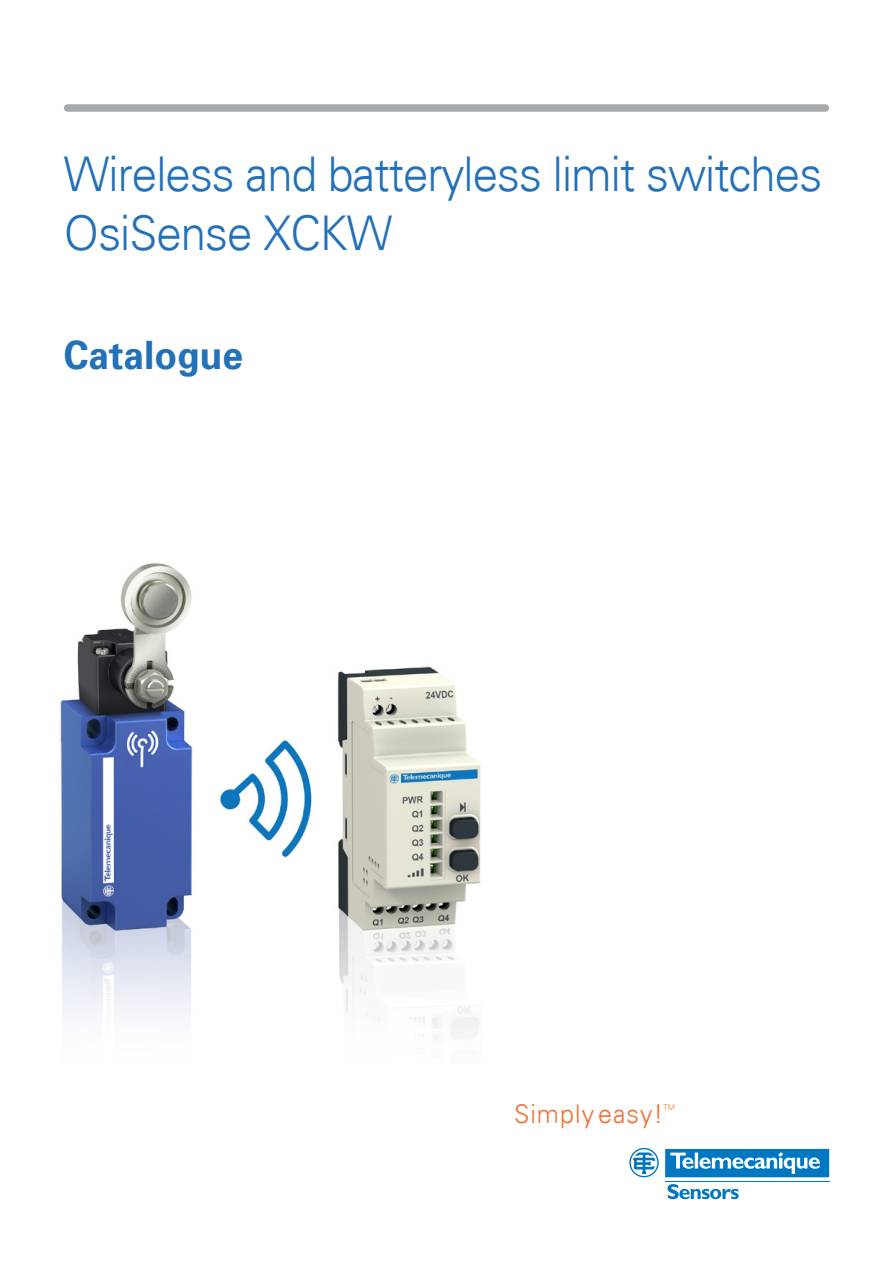
<style>
.page{position:relative;width:893px;height:1263px;background:#fff}
.page>*{position:absolute;margin:0;border:0;box-sizing:border-box;transform-origin:0 0}
.t1{font:300 48px/59.6px "Univers";letter-spacing:-.02em;color:#2271b9;scale:.95 1}
.t2{font:700 39px "Univers";color:#2271b9;scale:.95 1}
.t3{font:300 25.8px "Univers";letter-spacing:.04em;color:#f26f33}
.t4{font:300 7.8px "Univers";color:#f26f33}
</style>
<div class="page">
<svg style="left:629px;top:1148px;width:30px;height:29px"></svg>
<hr style="left:665px;top:1181px;width:164px;height:1px;background:#0078c1">
<svg style="left:667px;top:1184px;width:72px;height:15px"></svg>
<svg style="left:665px;top:1149px;width:164px;height:28px"></svg>
<div style="left:68px;top:104px;width:757px;height:8px;background:#a7aaad"></div>
<img style="left:60px;top:563px;width:421px;height:478px">
<p class="t1" style="left:64px;top:148px;width:800px">Wireless and batteryless limit switches<br>OsiSense XCKW</p>
<p class="t2" style="left:64px;top:340px;width:190px">Catalogue</p>
<p class="t3" style="left:514px;top:1104px;width:151px">Simply easy!</p>
<p class="t4" style="left:663px;top:1104px;width:13px">TM</p>
</div>
